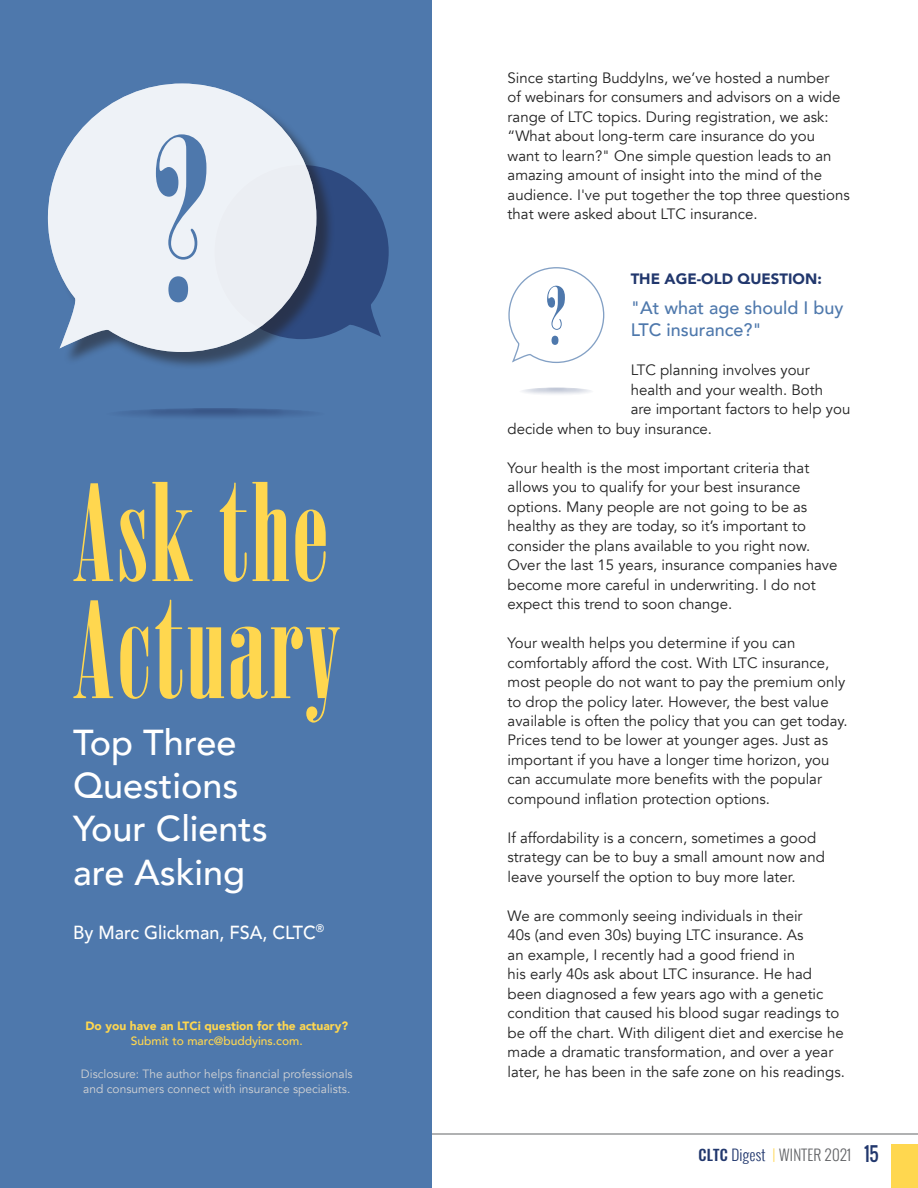
<style>
.page{position:relative;width:918px;height:1188px;background:#fff}
.page>*{position:absolute;margin:0;border:0;box-sizing:border-box;transform-origin:0 0}
.t1{font:225px "Onyx";color:#4e78ac}
.t2{font:135px "Onyx";letter-spacing:.02em;color:#ffd74f}
.t3{font:79.35px "Onyx";color:#4e78ac}
.t4{font:500 36px/43.2px "Avenir";color:#fff}
.t5{font:500 18.9px "Avenir";color:#fff;scale:.95 1}
.t6{font:500 18px/22.5px "Avenir";color:#4e78ac}
.t7{font:15px/19.5px "Avenir";color:#222}
.t8{font:300 15px "Oswald";letter-spacing:.02em;color:#636467}
.t9{font:900 15px "Avenir";color:#21376d}
.t10{font:12px "Avenir";color:#d1d2d4}
.t11{font:900 12px "Avenir";color:#ffd74f}
.t12{font:500 12px "Avenir";color:#ffd74f}
.s1{font-weight:500;color:#21376d}
.s2{color:#21376d}
.s3{color:#ffd74f}
.s4{font-weight:400;font-size:18.9px;color:#21376d}
</style>
<div class="page">
<hr style="left:67px;top:1134px;width:851px;height:1px;background:#636467">
<div style="left:891px;top:1144px;width:27px;height:44px;background:#ffd74f"></div>
<div style="left:0;top:0;width:431px;height:1188px;background:#4e78ac"></div>
<svg style="left:335px;top:172px;width:54px;height:165px"></svg>
<div style="left:50px;top:86px;width:285px;height:284px;background:#231f20;opacity:.75"></div>
<svg style="left:106px;top:408px;width:220px;height:12px;fill:#466b9e"></svg>
<svg style="left:48px;top:84px;width:268px;height:268px;background:#cbd5e3"></svg>
<svg style="left:508px;top:267px;width:97px;height:96px"></svg>
<svg style="left:519px;top:387px;width:75px;height:9px"></svg>
<p class="t1" style="left:153px;top:91px;width:60px">?</p>
<p class="t2" style="left:73px;top:455px;width:257px">Ask the</p>
<p class="t2" style="left:73px;top:572px;width:269px">Actuary</p>
<p class="t4" style="left:73px;top:719px;width:167px">Top Three<br>Questions</p>
<p class="t4" style="left:73px;top:805px;width:196px">Your Clients</p>
<p class="t4" style="left:73px;top:849px;width:174px">are Asking</p>
<p class="t5" style="left:73px;top:916px;width:266px">By Marc Glickman, FSA, CLTC<sup>®</sup></p>
<p class="t11" style="left:86px;top:1015px;width:264px">Do you have an LTCi question for the actuary?</p>
<p class="t12" style="left:131px;top:1030px;width:173px">Submit to marc@buddyins.com.</p>
<p class="t10" style="left:81px;top:1067px;width:273px">Disclosure: The author helps financial professionals</p>
<p class="t10" style="left:83px;top:1082px;width:269px">and consumers connect with insurance specialists.</p>
<p class="t7" style="left:508px;top:68px;width:344px">Since starting BuddyIns, we’ve hosted a number<br>of webinars for consumers and advisors on a wide range of LTC topics. During registration, we ask: “What about long-term care insurance do you want to learn?" One simple question leads to an amazing amount of insight into the mind of the audience. I've put together the top three questions that were asked about LTC insurance.</p>
<p class="t9" style="left:631px;top:266px;width:193px">THE AGE-OLD QUESTION:</p>
<p class="t6" style="left:631px;top:295px;width:214px">"At what age should I buy<br>LTC insurance?"</p>
<p class="t7" style="left:631px;top:360px;width:181px">LTC planning involves your</p>
<p class="t7" style="left:631px;top:380px;width:194px">health and your wealth. Both</p>
<p class="t7" style="left:631px;top:399px;width:221px">are important factors to help you</p>
<p class="t7" style="left:508px;top:419px;width:206px">decide when to buy insurance.</p>
<p class="t7" style="left:508px;top:458px;width:331px">Your health is the most important criteria that allows you to qualify for your best insurance options. Many people are not going to be as healthy as they are today, so it’s important to consider the plans available to you right now.<br>Over the last 15 years, insurance companies have become more careful in underwriting. I do not expect this trend to soon change.</p>
<p class="t7" style="left:508px;top:633px;width:342px">Your wealth helps you determine if you can comfortably afford the cost. With LTC insurance, most people do not want to pay the premium only to drop the policy later. However, the best value available is often the policy that you can get today.<br>Prices tend to be lower at younger ages. Just as important if you have a longer time horizon, you can accumulate more benefits with the popular compound inflation protection options.</p>
<p class="t7" style="left:508px;top:828px;width:319px">If affordability is a concern, sometimes a good strategy can be to buy a small amount now and leave yourself the option to buy more later.</p>
<p class="t7" style="left:508px;top:906px;width:339px">We are commonly seeing individuals in their<br>40s (and even 30s) buying LTC insurance. As<br>an example, I recently had a good friend in<br>his early 40s ask about LTC insurance. He had been diagnosed a few years ago with a genetic condition that caused his blood sugar readings to be off the chart. With diligent diet and exercise he made a dramatic transformation, and over a year later, he has been in the safe zone on his readings.</p>
<p class="t3" style="left:546px;top:270px;width:22px">?</p>
<p class="t8" style="left:699px;top:1143px;width:182px"><span class="s1">CLTC</span> <span class="s2">Digest</span> <span class="s3">|</span> WINTER 2021 <span class="s4">15</span></p>
</div>
